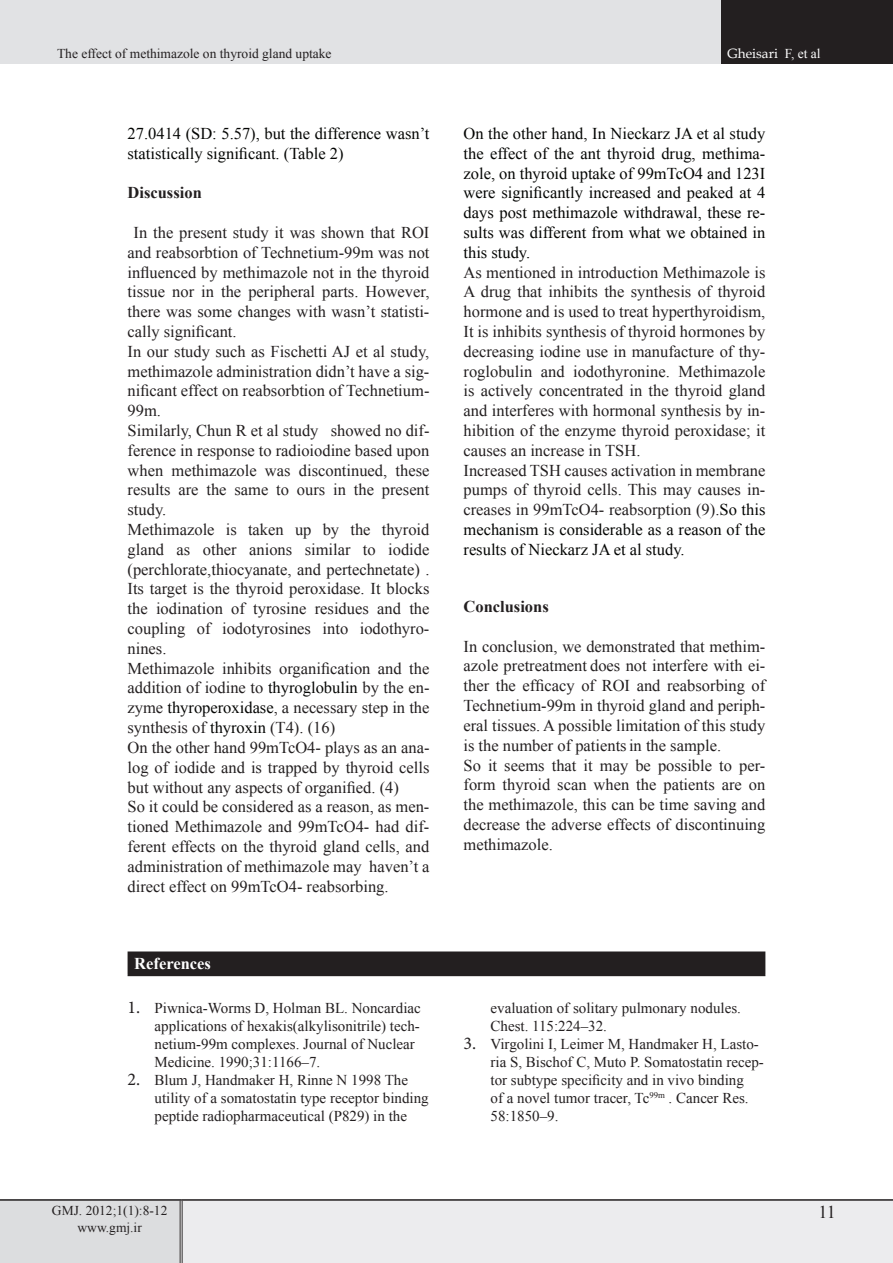
<style>
.page{position:relative;width:893px;height:1263px;background:#fff}
.page>*{position:absolute;margin:0;border:0;box-sizing:border-box;transform-origin:0 0}
.t1{font:18px "Times New Roman";color:#231f20}
.t2{font:16.5px/19.8px "Times New Roman";color:#231f20}
.t3{font:16.5px/19.8px "Times New Roman";color:#040503}
.t4{font:700 16.5px "Times New Roman";color:#231f20}
.t5{font:700 16.5px "Times New Roman";color:#fff}
.t6{font:15px/18px "Times New Roman";color:#231f20}
.t7{font:13.5px/16.2px "Times New Roman";color:#231f20;text-align:center}
.t8{font:13.5px "Book Antiqua";color:#fff}
.s1{font-family:"Times New Roman"}
.s2{color:#040503}
.s3{font-family:"Minion Pro";font-size:18px}
</style>
<div class="page">
<div style="left:0;top:0;width:722px;height:64px;background:#e1e2e4"></div>
<div style="left:722px;top:0;width:171px;height:64px;background:#231f20"></div>
<div style="left:0;top:1200px;width:181px;height:63px;background:#dcdddf"></div>
<div style="left:181px;top:1200px;width:712px;height:63px;background:#ececee"></div>
<hr style="left:180px;top:1201px;width:3px;height:62px;background:#fff">
<hr style="left:180px;top:1201px;width:1px;height:62px;background:#231f20">
<hr style="left:182px;top:1201px;width:1px;height:62px;background:#231f20">
<hr style="left:0;top:1199px;width:181px;height:2px;background:#231f20">
<hr style="left:181px;top:1199px;width:712px;height:2px;background:#231f20">
<div style="left:128px;top:952px;width:637px;height:23px;background:#231f20"></div>
<hr style="left:128px;top:951px;width:637px;height:2px;background:#231f20">
<hr style="left:128px;top:975px;width:637px;height:1px;background:#231f20">
<p class="t7" style="left:57px;top:45px;width:276px">The effect of methimazole on thyroid gland uptake</p>
<p class="t8" style="left:728px;top:45px;width:95px">Gheisari <span class="s1">F, et al</span></p>
<p class="t3" style="left:128px;top:123px;width:303px">27.0414 (SD: 5.57), but the difference wasn’t statistically significant. (Table 2)</p>
<p class="t4" style="left:128px;top:181px;width:76px">Discussion</p>
<p class="t2" style="left:128px;top:222px;width:303px;text-indent:6px">In the present study it was shown that ROI and reabsorbtion of Technetium-99m was not influenced by methimazole not in the thyroid tissue nor in the peripheral parts. However, there was some changes with wasn’t statisti&shy;cally significant.<br>In our study such as Fischetti AJ et al study, methimazole administration didn’t have a sig&shy;nificant effect on reabsorbtion of Technetium-99m.<br>Similarly, Chun R et al study showed no dif&shy;ference in response to radioiodine based upon when methimazole was discontinued, these results are the same to ours in the present study.<br>Methimazole is taken up by the thyroid gland as other anions similar to iodide (perchlorate,thiocyanate, and pertechnetate) .<br>Its target is the thyroid peroxidase. It blocks the iodination of tyrosine residues and the coupling of iodotyrosines into iodothyro&shy;nines.<br>Methimazole inhibits organification and the addition of iodine to <span class="s2">thyroglobulin</span> by the en&shy;zyme <span class="s2">thyroperoxidase</span>, a necessary step in the synthesis of <span class="s2">thyroxin</span> (T4). (16)<br>On the other hand 99mTcO4- plays as an ana&shy;log of iodide and is trapped by thyroid cells but without any aspects of organified. (4)<br>So it could be considered as a reason, as men&shy;tioned Methimazole and 99mTcO4- had dif&shy;ferent effects on the thyroid gland cells, and administration of methimazole may haven’t a direct effect on 99mTcO4- reabsorbing.</p>
<p class="t5" style="left:134px;top:952px;width:78px">References</p>
<p class="t6" style="left:155px;top:999px;width:268px;text-indent:-27px"><span class="s3">1.</span> Piwnica-Worms D, Holman BL. Noncardiac applications of hexakis(alkylisonitrile) tech&shy;netium-99m complexes. Journal of Nuclear Medicine. 1990;31:1166–7.</p>
<p class="t6" style="left:155px;top:1071px;width:276px;text-indent:-27px"><span class="s3">2.</span> Blum J, Handmaker H, Rinne N 1998 The utility of a somatostatin type receptor binding peptide radiopharmaceutical (P829) in the</p>
<p class="t3" style="left:463px;top:123px;width:303px;text-align:justify">On the other hand, In Nieckarz JA et al study the effect of the ant thyroid drug, methima&shy;zole, on thyroid uptake of 99mTcO4 and 123I were significantly increased and peaked at 4 days post methimazole withdrawal, these re&shy;sults was different from what we obtained in this study.</p>
<p class="t2" style="left:463px;top:262px;width:303px">As mentioned in introduction Methimazole is A drug that inhibits the synthesis of thyroid hormone and is used to treat hyperthyroidism, It is inhibits synthesis of thyroid hormones by decreasing iodine use in manufacture of thy&shy;roglobulin and iodothyronine. Methimazole is actively concentrated in the thyroid gland and interferes with hormonal synthesis by in&shy;hibition of the enzyme thyroid peroxidase; it causes an increase in TSH.<br>Increased TSH causes activation in membrane pumps of thyroid cells. This may causes in&shy;creases in 99mTcO4- reabsorption (9).<span class="s2">So this mechanism is considerable as a reason of the results of Nieckarz JA et al study.</span></p>
<p class="t4" style="left:463px;top:595px;width:87px">Conclusions</p>
<p class="t2" style="left:463px;top:636px;width:303px">In conclusion, we demonstrated that methim&shy;azole pretreatment does not interfere with ei&shy;ther the efficacy of ROI and reabsorbing of Technetium-99m in thyroid gland and periph&shy;eral tissues. A possible limitation of this study is the number of patientsin the sample.<br>So it seems that it may be possible to per&shy;form thyroid scan when the patients are on the methimazole, this can be time saving and decrease the adverse effects of discontinuing methimazole.</p>
<p class="t6" style="left:490px;top:999px;width:252px">evaluation of solitary pulmonary nodules.<br>Chest. 115:224–32.</p>
<p class="t6" style="left:490px;top:1035px;width:275px;text-indent:-27px"><span class="s3">3.</span> Virgolini I, Leimer M, Handmaker H, Lasto&shy;ria S, Bischof C, Muto P. Somatostatin recep&shy;tor subtype specificity and in vivo binding<br>of a novel tumor tracer, Tc<sup>99m</sup> . Cancer Res.<br>58:1850–9.</p>
<p class="t7" style="left:52px;top:1202px;width:117px">GMJ. 2012;1(1):8-12 www.gmj.ir</p>
<p class="t1" style="left:819px;top:1200px;width:19px">11</p>
</div>
